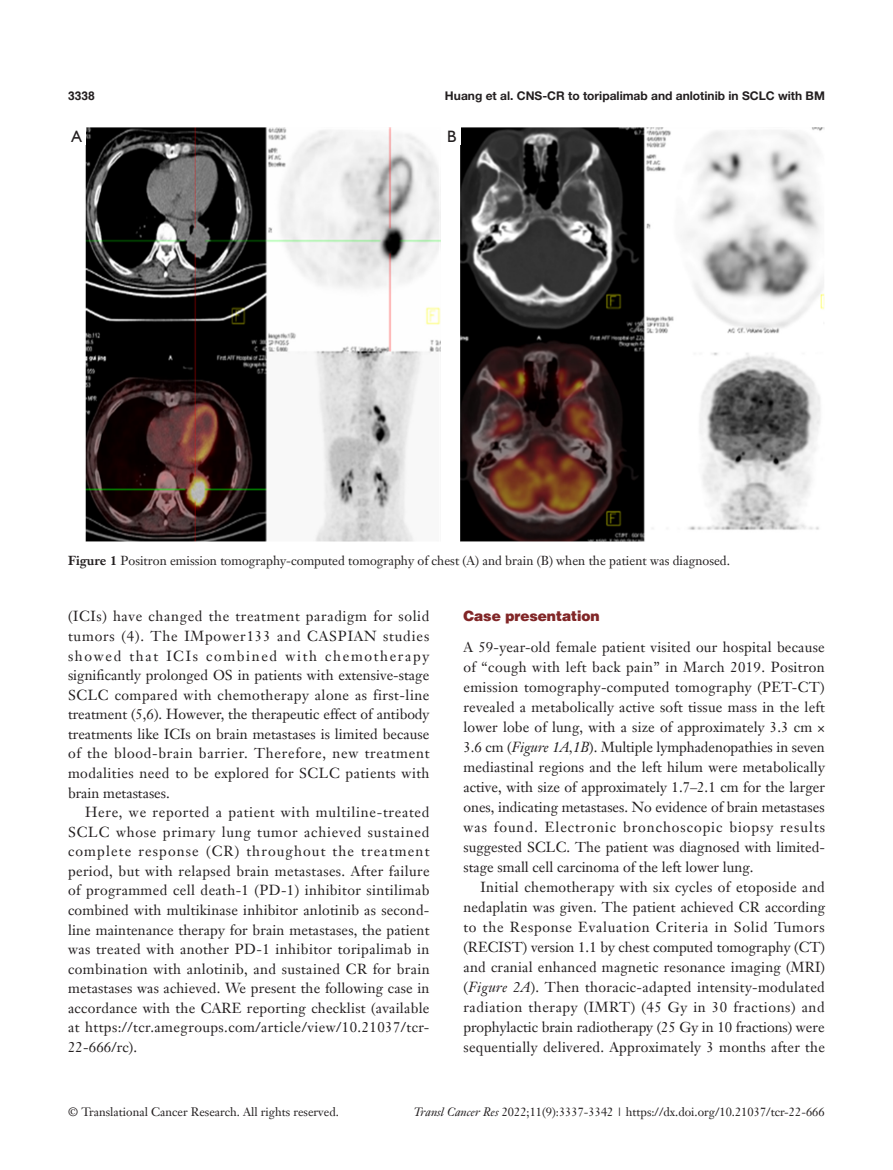
<style>
.page{position:relative;width:893px;height:1170px;background:#fff}
.page>*{position:absolute;margin:0;border:0;box-sizing:border-box;transform-origin:0 0}
.Cite{font:16.5px "Humanist 521 BT";color:#231f20}
.t1{font:14.25px/19.5px "Janson Text LT";letter-spacing:.015em;color:#231f20;text-align:justify}
._1ji-6_5{font:900 14.25px "Helvetica";color:#812627}
.tuzhu{font:12.75px "Janson Text LT";color:#231f20}
.ZY-doi{font:12px "Janson Text LT";color:#231f20}
.ZY-Running_title{font:700 12px "Helvetica Neue LT Pro";color:#231f20}
.ZY-banquan{font:12px "Janson Text LT";color:#231f20}
.ZY-yema{font:700 12px "Helvetica";color:#231f20}
.s1{font-weight:700}
.s2{font-style:italic}
</style>
<div class="page">
<img style="left:85px;top:128px;width:356px;height:413px">
<img style="left:460px;top:128px;width:365px;height:413px">
<p class="ZY-yema" style="left:68px;top:88px;width:28px">3338</p>
<p class="ZY-Running_title" style="left:445px;top:88px;width:381px">Huang et al. CNS-CR to toripalimab and anlotinib in SCLC with BM</p>
<p class="Cite" style="left:71px;top:126px;width:12px">A</p>
<p class="Cite" style="left:447px;top:126px;width:11px">B</p>
<p class="tuzhu" style="left:68px;top:552px;width:664px"><span class="s1">Figure 1</span> Positron emission tomography-computed tomography of chest (A) and brain (B) when the patient was diagnosed.</p>
<p class="t1" style="left:68px;top:606px;width:363px">(ICIs) have changed the treatment paradigm for solid tumors (4). The IMpower133 and CASPIAN studies showed that ICIs combined with chemotherapy significantly prolonged OS in patients with extensive-stage SCLC compared with chemotherapy alone as first-line treatment (5,6). However, the therapeutic effect of antibody treatments like ICIs on brain metastases is limited because of the blood-brain barrier. Therefore, new treatment modalities need to be explored for SCLC patients with brain metastases.</p>
<p class="t1" style="left:68px;top:802px;width:363px;text-indent:17px">Here, we reported a patient with multiline-treated SCLC whose primary lung tumor achieved sustained complete response (CR) throughout the treatment period, but with relapsed brain metastases. After failure of programmed cell death-1 (PD-1) inhibitor sintilimab combined with multikinase inhibitor anlotinib as second&shy;line maintenance therapy for brain metastases, the patient was treated with another PD-1 inhibitor toripalimab in combination with anlotinib, and sustained CR for brain metastases was achieved. We present the following case in accordance with the CARE reporting checklist (available at https://tcr.amegroups.com/article/view/10.21037/tcr-22-666/rc).</p>
<p class="_1ji-6_5" style="left:463px;top:607px;width:138px">Case presentation</p>
<p class="t1" style="left:463px;top:636px;width:363px;line-height:20px">A 59-year-old female patient visited our hospital because of “cough with left back pain” in March 2019. Positron emission tomography-computed tomography (PET-CT) revealed a metabolically active soft tissue mass in the left lower lobe of lung, with a size of approximately 3.3 cm × 3.6 cm (<span class="s2">Figure 1A,1B</span>). Multiple lymphadenopathies in seven mediastinal regions and the left hilum were metabolically active, with size of approximately 1.7–2.1 cm for the larger ones, indicating metastases. No evidence of brain metastases was found. Electronic bronchoscopic biopsy results suggested SCLC. The patient was diagnosed with limited&shy;stage small cell carcinoma of the left lower lung.</p>
<p class="t1" style="left:463px;top:876px;width:363px;line-height:20px;text-indent:17px">Initial chemotherapy with six cycles of etoposide and nedaplatin was given. The patient achieved CR according to the Response Evaluation Criteria in Solid Tumors (RECIST) version 1.1 by chest computed tomography (CT) and cranial enhanced magnetic resonance imaging (MRI) (<span class="s2">Figure 2A</span>). Then thoracic-adapted intensity-modulated radiation therapy (IMRT) (45 Gy in 30 fractions) and prophylactic brain radiotherapy (25 Gy in 10 fractions) were sequentially delivered. Approximately 3 months after the</p>
<p class="ZY-banquan" style="left:68px;top:1104px;width:272px">© Translational Cancer Research. All rights reserved.</p>
<p class="ZY-doi" style="left:414px;top:1104px;width:412px"><span class="s2">Transl Cancer Res</span> 2022;11(9):3337-3342 | https://dx.doi.org/10.21037/tcr-22-666</p>
</div>
